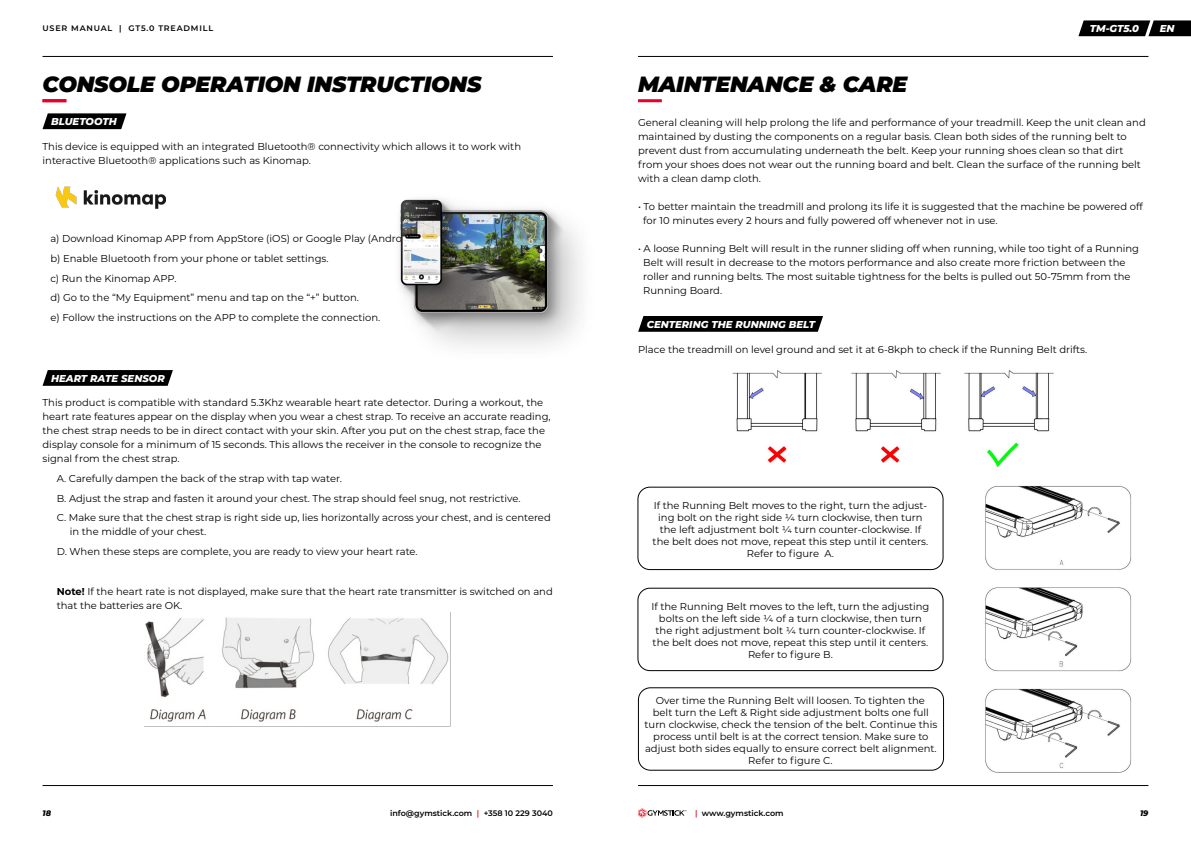
<style>
.page{position:relative;width:1191px;height:842px;background:#fff}
.page>*{position:absolute;margin:0;border:0;box-sizing:border-box;transform-origin:0 0}
.t1{font:italic 900 22px "Montserrat";letter-spacing:-.01em;color:#000}
.t2{font:10px/14px "Montserrat";color:#000}
.t3{font:italic 800 10px "Montserrat";color:#fff}
.t4{font:600 8px "Montserrat";color:#000}
.t5{font:600 8px "Montserrat";letter-spacing:.1em;color:#000}
.t6{font:italic 800 8px "Montserrat";color:#000}
.s1{font-weight:700}
.s2{color:#d2232a}
</style>
<div class="page">
<hr style="left:638px;top:99px;width:24px;height:3px;background:#e8002a">
<img style="left:145px;top:617px;width:304px;height:105px">
<svg style="left:43px;top:113px;width:83px;height:16px"></svg>
<svg style="left:43px;top:370px;width:130px;height:16px;background:#0d0d0d"></svg>
<hr style="left:43px;top:99px;width:23px;height:3px;background:#e8002a">
<svg style="left:638px;top:316px;width:185px;height:16px;background:#0b0b0b"></svg>
<img style="left:733px;top:370px;width:320px;height:97px">
<div style="left:637px;top:487px;width:306px;height:83px;border:1px solid #000;border-radius:12px"></div>
<img style="left:985px;top:485px;width:147px;height:288px">
<div style="left:637px;top:588px;width:306px;height:83px;border:1px solid #000;border-radius:12px"></div>
<div style="left:638px;top:687px;width:305px;height:83px;border:1px solid #000;border-radius:12px"></div>
<img style="left:55px;top:186px;width:110px;height:23px">
<img style="left:399px;top:198px;width:183px;height:150px">
<hr style="left:43px;top:56px;width:510px;height:1px;background:#000">
<hr style="left:43px;top:785px;width:510px;height:1px;background:#000">
<hr style="left:638px;top:56px;width:510px;height:1px;background:#000">
<hr style="left:638px;top:785px;width:510px;height:1px;background:#000">
<svg style="left:638px;top:808px;width:48px;height:10px"></svg>
<svg style="left:1078px;top:20px;width:113px;height:16px;background:#151515"></svg>
<p class="t5" style="left:43px;top:23px;width:172px">USER MANUAL | GT5.0 TREADMILL</p>
<p class="t3" style="left:1089px;top:21px;width:51px">TM-GT5.0</p>
<p class="t3" style="left:1159px;top:21px;width:16px">EN</p>
<h1 class="t1" style="left:43px;top:68px;width:440px">CONSOLE OPERATION INSTRUCTIONS</h1>
<p class="t3" style="left:51px;top:114px;width:67px">BLUETOOTH</p>
<p class="t2" style="left:43px;top:139px;width:480px">This device is equipped with an integrated Bluetooth® connectivity which allows it to work with interactive Bluetooth® applications such as Kinomap.</p>
<p class="t2" style="left:50px;top:229px;width:368px;line-height:19.7px">a) Download Kinomap APP from AppStore (iOS) or Google Play (Android). b) Enable Bluetooth from your phone or tablet settings.<br>c) Run the Kinomap APP.<br>d) Go to the “My Equipment” menu and tap on the “+” button.<br>e) Follow the instructions on the APP to complete the connection.</p>
<p class="t3" style="left:51px;top:371px;width:115px">HEART RATE SENSOR</p>
<p class="t2" style="left:43px;top:396px;width:509px">This product is compatible with standard 5.3Khz wearable heart rate detector. During a workout, the heart rate features appear on the display when you wear a chest strap. To receive an accurate reading, the chest strap needs to be in direct contact with your skin. After you put on the chest strap, face the display console for a minimum of 15 seconds. This allows the receiver in the console to recognize the signal from the chest strap.</p>
<p class="t2" style="left:57px;top:468px;width:495px;line-height:19.7px">A. Carefully dampen the back of the strap with tap water.<br>B. Adjust the strap and fasten it around your chest. The strap should feel snug, not restrictive.<br>C. Make sure that the chest strap is right side up, lies horizontally across your chest, and is centered</p>
<p class="t2" style="left:57px;top:522px;width:362px;line-height:19.7px;text-indent:13px">in the middle of your chest.<br>D. When these steps are complete, you are ready to view your heart rate.</p>
<p class="t2" style="left:57px;top:584px;width:497px"><span class="s1">Note!</span> If the heart rate is not displayed, make sure that the heart rate transmitter is switched on and that the batteries are OK.</p>
<h1 class="t1" style="left:638px;top:68px;width:271px">MAINTENANCE &amp; CARE</h1>
<p class="t2" style="left:638px;top:115px;width:509px">General cleaning will help prolong the life and performance of your treadmill. Keep the unit clean and maintained by dusting the components on a regular basis. Clean both sides of the running belt to prevent dust from accumulating underneath the belt. Keep your running shoes clean so that dirt from your shoes does not wear out the running board and belt. Clean the surface of the running belt with a clean damp cloth.</p>
<p class="t2" style="left:643px;top:199px;width:501px;text-indent:-5px">• To better maintain the treadmill and prolong its life it is suggested that the machine be powered off for 10 minutes every 2 hours and fully powered off whenever not in use.</p>
<p class="t2" style="left:643px;top:241px;width:497px;text-indent:-5px">• A loose Running Belt will result in the runner sliding off when running, while too tight of a Running Belt will result in decrease to the motors performance and also create more friction between the roller and running belts. The most suitable tightness for the belts is pulled out 50-75mm from the Running Board.</p>
<p class="t3" style="left:646px;top:317px;width:170px">CENTERING THE RUNNING BELT</p>
<p class="t2" style="left:638px;top:342px;width:451px">Place the treadmill on level ground and set it at 6-8kph to check if the Running Belt drifts.</p>
<p class="t2" style="left:652px;top:499px;width:277px;line-height:12px;text-align:center">If the Running Belt moves to the right, turn the adjust&shy;ing bolt on the right side ¼ turn clockwise, then turn the left adjustment bolt ¼ turn counter-clockwise. If the belt does not move, repeat this step until it centers.<br>Refer to figure A.</p>
<p class="t2" style="left:651px;top:600px;width:279px;line-height:12px;text-align:center">If the Running Belt moves to the left, turn the adjusting bolts on the left side ¼ of a turn clockwise, then turn the right adjustment bolt ¼ turn counter-clockwise. If the belt does not move, repeat this step until it centers.<br>Refer to figure B.</p>
<p class="t2" style="left:644px;top:694px;width:294px;line-height:12px;text-align:center">Over time the Running Belt will loosen. To tighten the<br>belt turn the Left &amp; Right side adjustment bolts one full turn clockwise, check the tension of the belt. Continue this process until belt is at the correct tension. Make sure to adjust both sides equally to ensure correct belt alignment.<br>Refer to figure C.</p>
<p class="t6" style="left:43px;top:807px;width:10px">18</p>
<p class="t4" style="left:390px;top:807px;width:164px">info@gymstick.com <span class="s2">|</span> +358 10 229 3040</p>
<p class="t4" style="left:695px;top:807px;width:90px"><span class="s2">|</span> www.gymstick.com</p>
<p class="t6" style="left:1140px;top:807px;width:10px">19</p>
</div>
